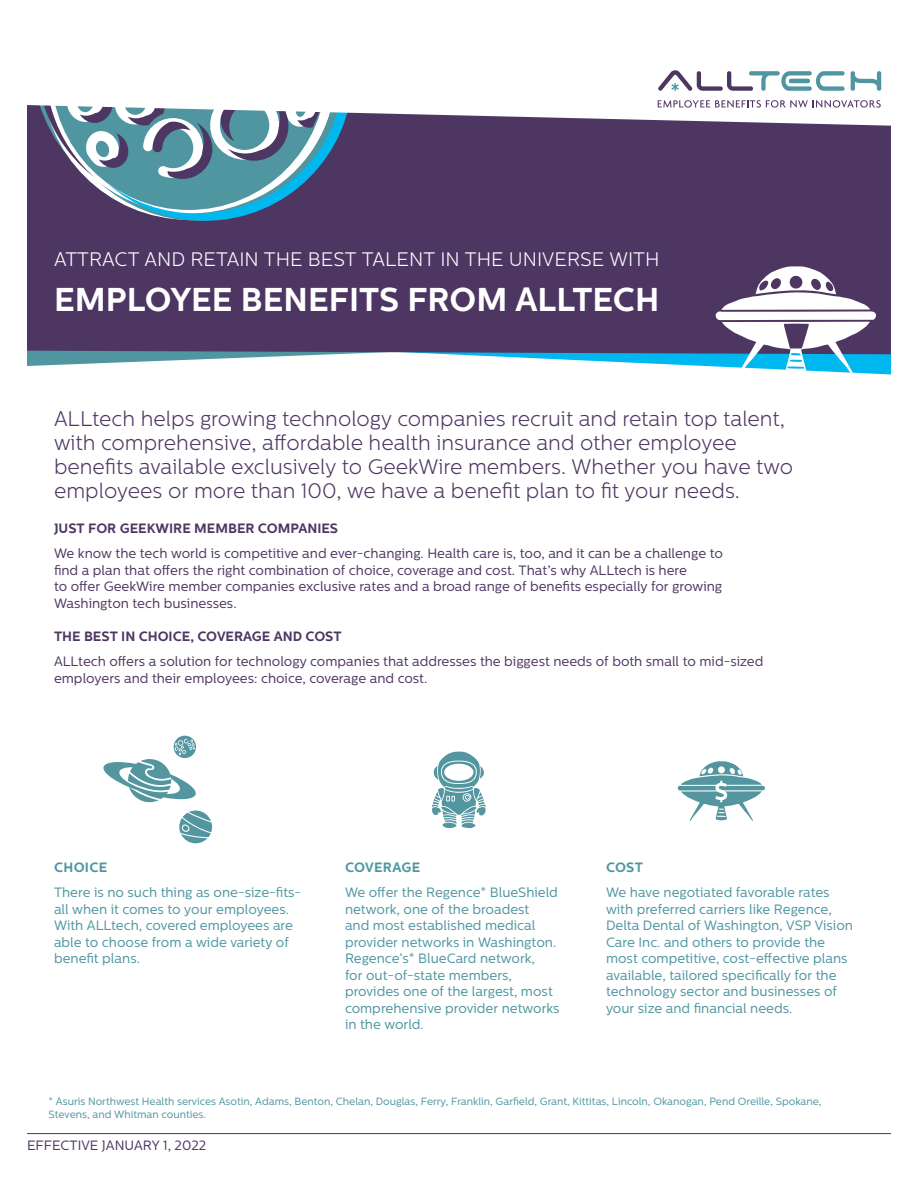
<style>
.page{position:relative;width:918px;height:1188px;background:#fff}
.page>*{position:absolute;margin:0;border:0;box-sizing:border-box;transform-origin:0 0}
.t1{font:700 33px "Centrale Sans";color:#fff}
.t2{font:300 21px/24px "Centrale Sans";color:#4e3663}
.t3{font:300 19.5px "Centrale Sans";color:#fff}
.t4{font:13.5px/16.5px "Centrale Sans";color:#4e96a1}
.t5{font:13.5px/16.5px "Centrale Sans";color:#4e3663}
.t6{font:700 13.5px "Centrale Sans";color:#4e3663}
.t7{font:700 13.5px "Centrale Sans";letter-spacing:.025em;color:#4e96a1}
.t8{font:10.5px/13.5px "Centrale Sans";color:#4e96a1}
</style>
<div class="page">
<div style="left:27px;top:126px;width:863px;height:228px;background:#4e3663"></div>
<svg style="left:37px;top:126px;width:316px;height:95px;background:#61819a"></svg>
<svg style="left:27px;top:105px;width:863px;height:21px"></svg>
<svg style="left:27px;top:357px;width:863px;height:18px"></svg>
<svg style="left:715px;top:266px;width:162px;height:109px"></svg>
<div style="left:646px;top:65px;width:244px;height:48px;background:#fff"></div>
<svg style="left:658px;top:70px;width:223px;height:21px"></svg>
<svg style="left:658px;top:100px;width:223px;height:8px"></svg>
<hr style="left:27px;top:1133px;width:864px;height:1px;background:#4e3663">
<svg style="left:179px;top:811px;width:33px;height:32px"></svg>
<svg style="left:174px;top:736px;width:22px;height:22px"></svg>
<svg style="left:103px;top:739px;width:93px;height:63px"></svg>
<svg style="left:431px;top:751px;width:55px;height:77px"></svg>
<svg style="left:677px;top:761px;width:88px;height:60px"></svg>
<h3 class="t3" style="left:54px;top:248px;width:607px">ATTRACT AND RETAIN THE BEST TALENT IN THE UNIVERSE WITH</h3>
<h1 class="t1" style="left:54px;top:280px;width:607px">EMPLOYEE BENEFITS FROM ALLTECH</h1>
<p class="t2" style="left:54px;top:407px;width:741px">ALLtech helps growing technology companies recruit and retain top talent, with comprehensive, affordable health insurance and other employee benefits available exclusively to GeekWire members. Whether you have two employees or more than 100, we have a benefit plan to fit your needs.</p>
<p class="t6" style="left:54px;top:520px;width:286px">JUST FOR GEEKWIRE MEMBER COMPANIES</p>
<p class="t5" style="left:54px;top:545px;width:671px">We know the tech world is competitive and ever-changing. Health care is, too, and it can be a challenge to find a plan that offers the right combination of choice, coverage and cost. That’s why ALLtech is here<br>to offer GeekWire member companies exclusive rates and a broad range of benefits especially for growing Washington tech businesses.</p>
<p class="t6" style="left:54px;top:628px;width:289px">THE BEST IN CHOICE, COVERAGE AND COST</p>
<p class="t5" style="left:54px;top:653px;width:711px">ALLtech offers a solution for technology companies that addresses the biggest needs of both small to mid-sized employers and their employees: choice, coverage and cost.</p>
<p class="t7" style="left:54px;top:859px;width:55px">CHOICE</p>
<p class="t4" style="left:54px;top:885px;width:249px">There is no such thing as one-size-fits&shy;all when it comes to your employees.<br>With ALLtech, covered employees are able to choose from a wide variety of benefit plans.</p>
<p class="t7" style="left:345px;top:859px;width:77px">COVERAGE</p>
<p class="t4" style="left:345px;top:885px;width:216px">We offer the Regence* BlueShield network, one of the broadest<br>and most established medical provider networks in Washington.<br>Regence’s* BlueCard network,<br>for out-of-state members, provides one of the largest, most comprehensive provider networks in the world.</p>
<p class="t7" style="left:606px;top:859px;width:39px">COST</p>
<p class="t4" style="left:606px;top:885px;width:249px">We have negotiated favorable rates with preferred carriers like Regence, Delta Dental of Washington, VSP Vision Care Inc. and others to provide the most competitive, cost-effective plans available, tailored specifically for the technology sector and businesses of your size and financial needs.</p>
<p class="t8" style="left:49px;top:1094px;width:775px">* Asuris Northwest Health services Asotin, Adams, Benton, Chelan, Douglas, Ferry, Franklin, Garfield, Grant, Kittitas, Lincoln, Okanogan, Pend Oreille, Spokane,<br>Stevens, and Whitman counties.</p>
<p class="t5" style="left:27px;top:1137px;width:181px">EFFECTIVE JANUARY 1, 2022</p>
</div>
